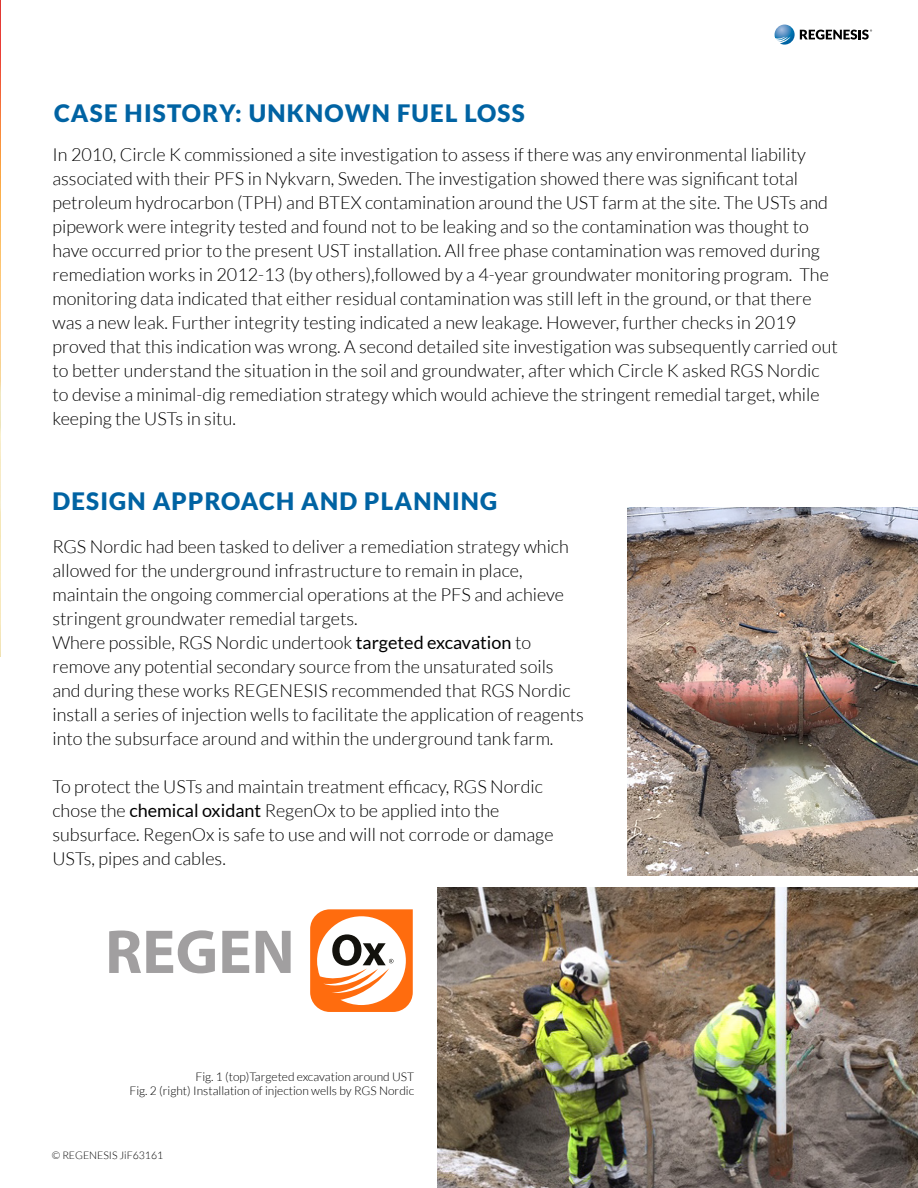
<style>
.page{position:relative;width:918px;height:1188px;background:#fff}
.page>*{position:absolute;margin:0;border:0;box-sizing:border-box;transform-origin:0 0}
.Chapter_title{font:900 24px "Lato";letter-spacing:.05em;color:#0063a3}
.Paragraph_Style_2{font:300 18px/24px "Lato";color:#000}
.t1{font:300 12px "Lato";color:#000}
.Paragraph_Style_2-2{font:300 10.5px "Lato";color:#000}
.s1{font-weight:400}
</style>
<div class="page">
<svg style="left:775px;top:25px;width:97px;height:20px"></svg>
<img style="left:0;top:0;width:1px;height:656px">
<img style="left:627px;top:508px;width:291px;height:368px">
<svg style="left:310px;top:909px;width:103px;height:103px"></svg>
<svg style="left:109px;top:930px;width:106px;height:43px"></svg>
<svg style="left:222px;top:931px;width:27px;height:42px"></svg>
<svg style="left:256px;top:931px;width:35px;height:42px"></svg>
<img style="left:438px;top:888px;width:480px;height:300px">
<p class="Chapter_title" style="left:54px;top:100px;width:472px">CASE HISTORY: UNKNOWN FUEL LOSS</p>
<p class="Paragraph_Style_2" style="left:52px;top:143px;width:787px">In 2010, Circle K commissioned a site investigation to assess if there was any environmental liability associated with their PFS in Nykvarn, Sweden. The investigation showed there was significant total petroleum hydrocarbon (TPH) and BTEX contamination around the UST farm at the site. The USTs and pipework were integrity tested and found not to be leaking and so the contamination was thought to have occurred prior to the present UST installation. All free phase contamination was removed during remediation works in 2012-13 (by others),followed by a 4-year groundwater monitoring program. The monitoring data indicated that either residual contamination was still left in the ground, or that there was a new leak. Further integrity testing indicated a new leakage. However, further checks in 2019 proved that this indication was wrong. A second detailed site investigation was subsequently carried out to better understand the situation in the soil and groundwater, after which Circle K asked RGS Nordic to devise a minimal-dig remediation strategy which would achieve the stringent remedial target, while keeping the USTs in situ.</p>
<p class="Chapter_title" style="left:52px;top:487px;width:446px">DESIGN APPROACH AND PLANNING</p>
<p class="Paragraph_Style_2" style="left:52px;top:534px;width:518px">RGS Nordic had been tasked to deliver a remediation strategy which allowed for the underground infrastructure to remain in place, maintain the ongoing commercial operations at the PFS and achieve stringent groundwater remedial targets.</p>
<p class="Paragraph_Style_2" style="left:52px;top:630px;width:533px">Where possible, RGS Nordic undertook <span class="s1">targeted excavation</span> to remove any potential secondary source from the unsaturated soils and during these works REGENESIS recommended that RGS Nordic install a series of injection wells to facilitate the application of reagents into the subsurface around and within the underground tank farm.</p>
<p class="Paragraph_Style_2" style="left:52px;top:774px;width:503px">To protect the USTs and maintain treatment efficacy, RGS Nordic chose the <span class="s1">chemical oxidant</span> RegenOx to be applied into the subsurface. RegenOx is safe to use and will not corrode or damage USTs, pipes and cables.</p>
<p class="t1" style="left:195px;top:1070px;width:220px">Fig. 1 (top)Targeted excavation around UST</p>
<p class="t1" style="left:130px;top:1084px;width:286px">Fig. 2 (right) Installation of injection wells by RGS Nordic</p>
<p class="Paragraph_Style_2-2" style="left:52px;top:1150px;width:113px">© REGENESIS JiF63161</p>
</div>
